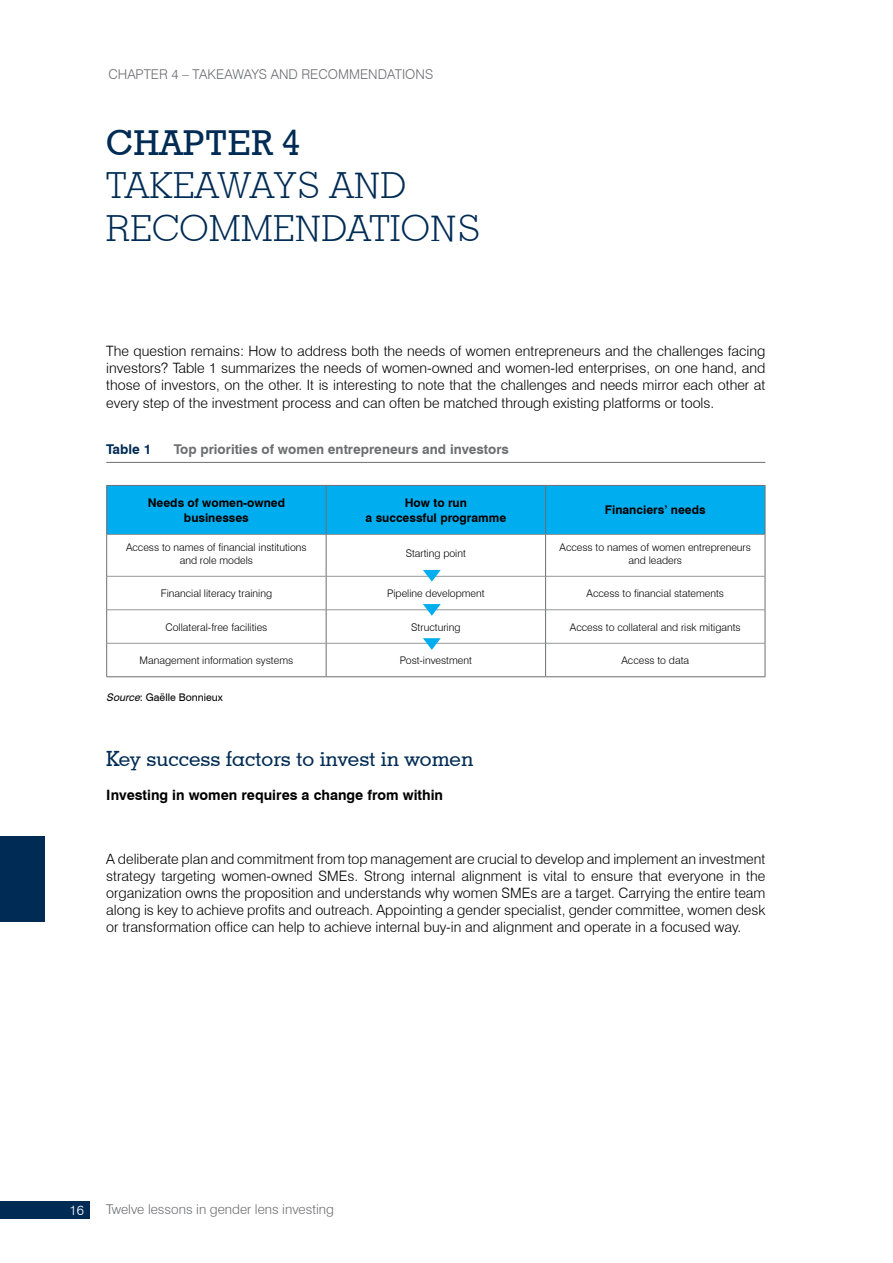
<style>
.page{position:relative;width:893px;height:1263px;background:#fff}
.page>*{position:absolute;margin:0;border:0;box-sizing:border-box;transform-origin:0 0}
.t1{font:300 36px/43.2px "Geometric Slab 703 BT";letter-spacing:.015em;color:#002b54}
.t2{font:36px "Geometric Slab 712 BT Medium A";letter-spacing:.015em;color:#002b54}
.t3{font:500 21px "Geometric Slab 703 BT";color:#002b54}
.t4{font:300 14.25px/17.1px "Swiss 721 BT";color:#000;text-align:justify}
.t5{font:700 14.25px "Swiss 721 BT";color:#000}
.t6{font:300 13.5px "Swiss 721 BT";color:#6d6e71}
.t7{font:700 13.5px "Swiss 721 BT";color:#6d6e71}
.t8{font:700 13.5px "Swiss 721 BT";color:#002b54}
.t9{font:300 13.5px "Swiss 721 BT";color:#fff}
.t10{font:700 12px/14.4px "Swiss 721 BT";color:#000;text-align:center}
.t11{font:300 10.5px/12.6px "Swiss 721 BT";color:#000;text-align:center}
.t12{font:10.5px "Swiss 721 BT";color:#000}
.s1{font-style:italic}
</style>
<div class="page">
<div style="left:0;top:1202px;width:89px;height:17px;background:#002b54"></div>
<div style="left:0;top:836px;width:45px;height:85px;background:#002b54"></div>
<hr style="left:106px;top:462px;width:659px;height:1px;background:#6d6e71">
<div style="left:107px;top:486px;width:658px;height:48px;background:#00aeef"></div>
<hr style="left:107px;top:534px;width:219px;height:1px;background:#939598">
<hr style="left:326px;top:534px;width:219px;height:1px;background:#939598">
<hr style="left:546px;top:534px;width:219px;height:1px;background:#939598">
<hr style="left:107px;top:576px;width:219px;height:1px;background:#939598">
<hr style="left:326px;top:576px;width:219px;height:1px;background:#939598">
<hr style="left:546px;top:576px;width:219px;height:1px;background:#939598">
<hr style="left:107px;top:609px;width:219px;height:1px;background:#939598">
<hr style="left:326px;top:609px;width:219px;height:1px;background:#939598">
<hr style="left:546px;top:609px;width:219px;height:1px;background:#939598">
<hr style="left:107px;top:643px;width:219px;height:1px;background:#939598">
<hr style="left:326px;top:643px;width:219px;height:1px;background:#939598">
<hr style="left:546px;top:643px;width:219px;height:1px;background:#939598">
<hr style="left:106px;top:485px;width:220px;height:1px;background:#6d6e71">
<hr style="left:106px;top:486px;width:1px;height:48px;background:#6d6e71">
<hr style="left:326px;top:485px;width:220px;height:1px;background:#6d6e71">
<hr style="left:326px;top:486px;width:1px;height:48px;background:#6d6e71">
<hr style="left:546px;top:485px;width:219px;height:1px;background:#6d6e71">
<hr style="left:545px;top:486px;width:1px;height:48px;background:#6d6e71">
<hr style="left:765px;top:486px;width:1px;height:48px;background:#6d6e71">
<hr style="left:106px;top:534px;width:1px;height:42px;background:#6d6e71">
<hr style="left:326px;top:534px;width:1px;height:42px;background:#6d6e71">
<hr style="left:545px;top:534px;width:1px;height:42px;background:#6d6e71">
<hr style="left:765px;top:534px;width:1px;height:42px;background:#6d6e71">
<hr style="left:106px;top:576px;width:1px;height:34px;background:#6d6e71">
<hr style="left:326px;top:576px;width:1px;height:34px;background:#6d6e71">
<hr style="left:545px;top:576px;width:1px;height:34px;background:#6d6e71">
<hr style="left:765px;top:576px;width:1px;height:34px;background:#6d6e71">
<hr style="left:106px;top:610px;width:1px;height:33px;background:#6d6e71">
<hr style="left:326px;top:610px;width:1px;height:33px;background:#6d6e71">
<hr style="left:545px;top:610px;width:1px;height:33px;background:#6d6e71">
<hr style="left:765px;top:610px;width:1px;height:33px;background:#6d6e71">
<hr style="left:106px;top:643px;width:1px;height:33px;background:#6d6e71">
<hr style="left:326px;top:643px;width:1px;height:33px;background:#6d6e71">
<hr style="left:545px;top:643px;width:1px;height:33px;background:#6d6e71">
<hr style="left:765px;top:643px;width:1px;height:33px;background:#6d6e71">
<hr style="left:106px;top:676px;width:220px;height:1px;background:#6d6e71">
<hr style="left:326px;top:676px;width:220px;height:1px;background:#6d6e71">
<hr style="left:546px;top:676px;width:219px;height:1px;background:#6d6e71">
<svg style="left:423px;top:570px;width:18px;height:12px"></svg>
<svg style="left:423px;top:604px;width:18px;height:12px"></svg>
<svg style="left:423px;top:638px;width:18px;height:12px"></svg>
<p class="t6" style="left:108px;top:66px;width:326px">CHAPTER 4 – TAKEAWAYS AND RECOMMENDATIONS</p>
<h1 class="t2" style="left:106px;top:120px;width:195px">CHAPTER 4</h1>
<h1 class="t1" style="left:106px;top:163px;width:376px">TAKEAWAYS AND<br>RECOMMENDATIONS</h1>
<p class="t4" style="left:106px;top:342px;width:661px">The question remains: How to address both the needs of women entrepreneurs and the challenges facing investors? Table 1 summarizes the needs of women-owned and women-led enterprises, on one hand, and those of investors, on the other. It is interesting to note that the challenges and needs mirror each other at every step of the investment process and can often be matched through existing platforms or tools.</p>
<p class="t8" style="left:106px;top:440px;width:47px">Table 1</p>
<p class="t7" style="left:174px;top:440px;width:337px">Top priorities of women entrepreneurs and investors</p>
<p class="t10" style="left:148px;top:496px;width:139px">Needs of women-owned businesses</p>
<p class="t10" style="left:366px;top:496px;width:142px">How to run<br>a successful programme</p>
<p class="t10" style="left:605px;top:503px;width:102px">Financiers’ needs</p>
<p class="t11" style="left:126px;top:541px;width:182px">Access to names of financial institutions and role models</p>
<p class="t11" style="left:406px;top:547px;width:62px">Starting point</p>
<p class="t11" style="left:560px;top:541px;width:193px">Access to names of women entrepreneurs and leaders</p>
<p class="t11" style="left:161px;top:587px;width:113px">Financial literacy training</p>
<p class="t11" style="left:387px;top:587px;width:99px">Pipeline development</p>
<p class="t11" style="left:587px;top:587px;width:139px">Access to financial statements</p>
<p class="t11" style="left:165px;top:620px;width:103px">Collateral-free facilities</p>
<p class="t11" style="left:411px;top:620px;width:51px">Structuring</p>
<p class="t11" style="left:570px;top:620px;width:172px">Access to collateral and risk mitigants</p>
<p class="t11" style="left:140px;top:654px;width:155px">Management information systems</p>
<p class="t11" style="left:400px;top:654px;width:74px">Post-investment</p>
<p class="t11" style="left:621px;top:654px;width:69px">Access to data</p>
<p class="t12" style="left:106px;top:691px;width:118px"><span class="s1">Source</span>: Gaëlle Bonnieux</p>
<h2 class="t3" style="left:106px;top:746px;width:368px">Key success factors to invest in women</h2>
<p class="t5" style="left:106px;top:786px;width:338px">Investing in women requires a change from within</p>
<p class="t4" style="left:106px;top:850px;width:661px">A deliberate plan and commitment from top management are crucial to develop and implement an investment strategy targeting women-owned SMEs. Strong internal alignment is vital to ensure that everyone in the organization owns the proposition and understands why women SMEs are a target. Carrying the entire team along is key to achieve profits and outreach. Appointing a gender specialist, gender committee, women desk or transformation office can help to achieve internal buy-in and alignment and operate in a focused way.</p>
<p class="t9" style="left:70px;top:1202px;width:16px">16</p>
<p class="t6" style="left:106px;top:1201px;width:229px">Twelve lessons in gender lens investing</p>
</div>
